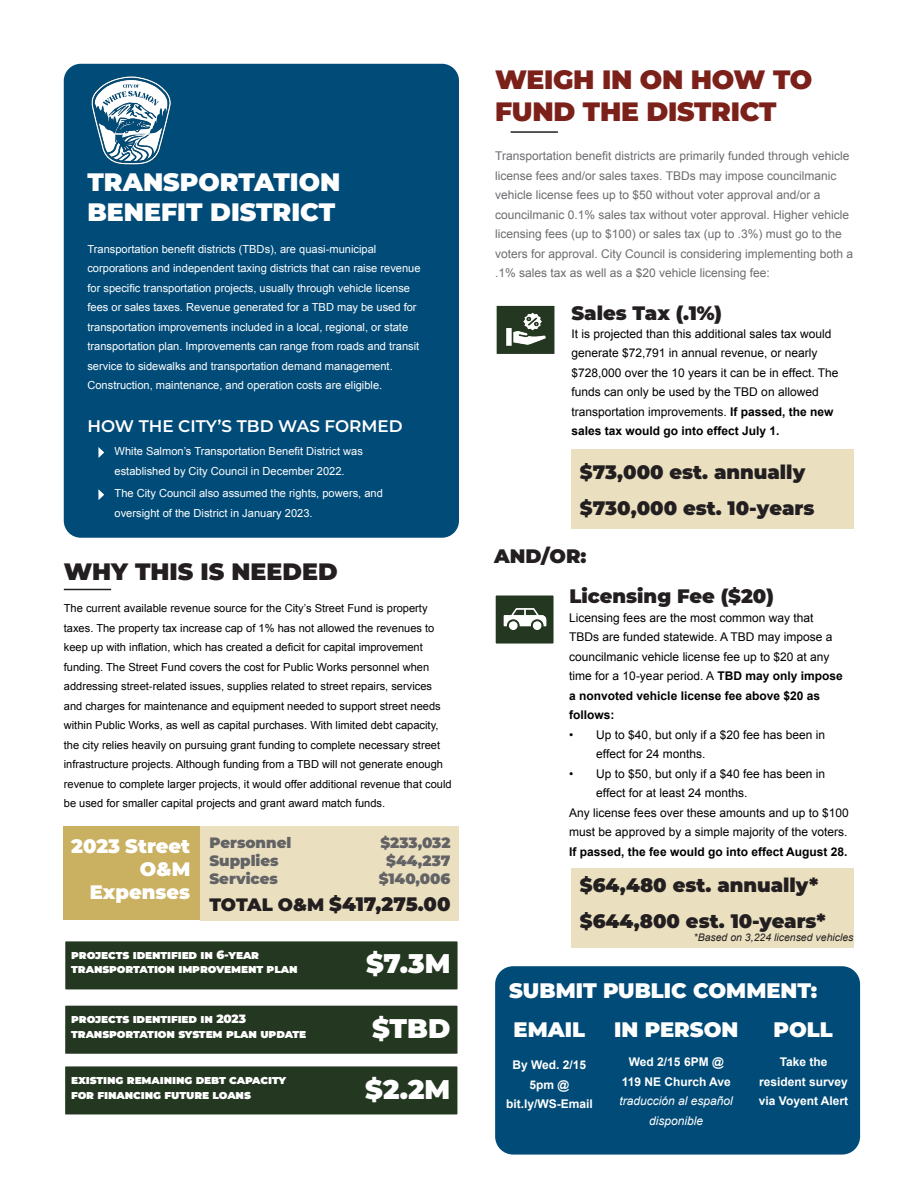
<style>
.page{position:relative;width:918px;height:1188px;background:#fff}
.page>*{position:absolute;margin:0;border:0;box-sizing:border-box;transform-origin:0 0}
.t1{font:900 27px "Montserrat";color:#fff}
.Paragraph_Style_6{font:900 26.55px/31.8px "Montserrat";letter-spacing:-.01em;color:#7c201a}
.Paragraph_Style_12{font:900 25.2px "Montserrat";color:#fff}
.Paragraph_Style_6-2{font:900 23.7px "Montserrat";color:#231f20}
.Paragraph_Style_12-2{font:900 21px "Montserrat";color:#fff}
.Paragraph_Style_14{font:900 19.5px "Montserrat";color:#231f20}
.Paragraph_Style_14-2{font:900 19.5px/23.4px "Montserrat";color:#fff;text-align:right}
.Paragraph_Style_9{font:600 16.8px "Montserrat";color:#fff}
.Paragraph_Style_14-3{font:900 15px "Montserrat";color:#636366}
.Paragraph_Style_7{font:12px/19.5px "Arial";color:#000}
.Paragraph_Style_7-2{font:12px/19.5px "Arial";color:#6c6d70}
.Paragraph_Style_14-4{font:900 12px/14.4px "Montserrat";letter-spacing:-.01em;color:#fff}
.Paragraph_Style_7-3{font:700 12px/19.5px "Arial";color:#fff;text-align:center}
.Paragraph_Style_7-4{font:italic 12px/19.5px "Arial";color:#fff;text-align:center}
.Paragraph_Style_7-5{font:11.1px/19.5px "Arial";color:#000}
.Paragraph_Style_11{font:11.1px/19.5px "Arial";color:#fff}
.Paragraph_Style_14-5{font:italic 10.5px "Arial";color:#231f20}
.s1{font-size:18px}
.s2{font-weight:700}
.s3{font-weight:700;font-style:normal}
</style>
<div class="page">
<div style="left:495px;top:966px;width:365px;height:189px;background:#004b78;border-radius:18px"></div>
<div style="left:64px;top:64px;width:395px;height:474px;background:#004b78;border-radius:17px"></div>
<svg style="left:98px;top:489px;width:6px;height:11px"></svg>
<hr style="left:511px;top:131px;width:47px;height:2px;background:#231f20">
<hr style="left:64px;top:589px;width:47px;height:1px;background:#231f20">
<div style="left:494px;top:594px;width:61px;height:51px;background:#243821;border:2px solid #fff"></div>
<div style="left:495px;top:304px;width:61px;height:51px;background:#243821;border:2px solid #fff"></div>
<img style="left:91px;top:76px;width:80px;height:89px">
<svg style="left:98px;top:447px;width:6px;height:11px"></svg>
<img style="left:506px;top:312px;width:40px;height:34px">
<img style="left:503px;top:608px;width:44px;height:22px">
<div style="left:571px;top:449px;width:283px;height:80px;background:#eae0c0"></div>
<div style="left:572px;top:868px;width:282px;height:79px;background:#eae0c0"></div>
<div style="left:64px;top:827px;width:137px;height:93px;background:#cab161"></div>
<div style="left:201px;top:826px;width:258px;height:94px;background:#eae0c0"></div>
<div style="left:64px;top:940px;width:395px;height:51px;background:#243821;border:2px solid #fff"></div>
<div style="left:64px;top:1004px;width:395px;height:51px;background:#243821;border:2px solid #fff"></div>
<div style="left:64px;top:1065px;width:395px;height:51px;background:#243821;border:2px solid #fff"></div>
<p class="Paragraph_Style_12" style="left:87px;top:163px;width:254px">TRANSPORTATION</p>
<p class="Paragraph_Style_12" style="left:87px;top:193px;width:249px">BENEFIT DISTRICT</p>
<p class="Paragraph_Style_11" style="left:87px;top:239px;width:335px">Transportation benefit districts (TBDs), are quasi-municipal corporations and independent taxing districts that can raise revenue for specific transportation projects, usually through vehicle license fees or sales taxes. Revenue generated for a TBD may be used for transportation improvements included in a local, regional, or state transportation plan. Improvements can range from roads and transit service to sidewalks and transportation demand management.<br>Construction, maintenance, and operation costs are eligible.</p>
<p class="Paragraph_Style_9" style="left:87px;top:414px;width:317px">HOW THE CITY’S TBD WAS FORMED</p>
<p class="Paragraph_Style_11" style="left:115px;top:442px;width:250px">White Salmon’s Transportation Benefit District was established by City Council in December 2022.</p>
<p class="Paragraph_Style_11" style="left:115px;top:484px;width:270px">The City Council also assumed the rights, powers, and oversight of the District in January 2023.</p>
<p class="Paragraph_Style_6-2" style="left:64px;top:554px;width:275px">WHY THIS IS NEEDED</p>
<p class="Paragraph_Style_7-5" style="left:64px;top:599px;width:389px">The current available revenue source for the City’s Street Fund is property taxes. The property tax increase cap of 1% has not allowed the revenues to keep up with inflation, which has created a deficit for capital improvement funding. The Street Fund covers the cost for Public Works personnel when addressing street-related issues, supplies related to street repairs, services and charges for maintenance and equipment needed to support street needs within Public Works, as well as capital purchases. With limited debt capacity, the city relies heavily on pursuing grant funding to complete necessary street infrastructure projects. Although funding from a TBD will not generate enough revenue to complete larger projects, it would offer additional revenue that could be used for smaller capital projects and grant award match funds.</p>
<p class="Paragraph_Style_14-2" style="left:71px;top:833px;width:121px">2023 Street<br>O&amp;M<br>Expenses</p>
<p class="Paragraph_Style_14-3" style="left:209px;top:832px;width:84px">Personnel</p>
<p class="Paragraph_Style_14-3" style="left:380px;top:832px;width:72px">$233,032</p>
<p class="Paragraph_Style_14-3" style="left:209px;top:850px;width:71px">Supplies</p>
<p class="Paragraph_Style_14-3" style="left:386px;top:850px;width:66px">$44,237</p>
<p class="Paragraph_Style_14-3" style="left:209px;top:868px;width:70px">Services</p>
<p class="Paragraph_Style_14-3" style="left:379px;top:868px;width:73px">$140,006</p>
<p class="Paragraph_Style_14" style="left:209px;top:890px;width:243px"><span class="s1">TOTAL O&amp;M</span> $417,275.00</p>
<p class="Paragraph_Style_14-4" style="left:71px;top:947px;width:190px">projects identified in 6-year</p>
<p class="Paragraph_Style_14-4" style="left:71px;top:961px;width:228px">transportation improvement plan</p>
<p class="t1" style="left:366px;top:944px;width:86px">$7.3M</p>
<p class="Paragraph_Style_14-4" style="left:71px;top:1011px;width:237px">projects identified in 2023 transportation system plan update</p>
<p class="t1" style="left:372px;top:1008px;width:80px">$TBD</p>
<p class="Paragraph_Style_14-4" style="left:71px;top:1072px;width:217px">existing remaining debt capacity for financing future loans</p>
<p class="t1" style="left:365px;top:1069px;width:87px">$2.2M</p>
<p class="Paragraph_Style_6" style="left:495px;top:62px;width:319px">WEIGH IN ON HOW TO<br>FUND THE DISTRICT</p>
<p class="Paragraph_Style_7-2" style="left:495px;top:146px;width:360px">Transportation benefit districts are primarily funded through vehicle license fees and/or sales taxes. TBDs may impose councilmanic vehicle license fees up to $50 without voter approval and/or a councilmanic 0.1% sales tax without voter approval. Higher vehicle licensing fees (up to $100) or sales tax (up to .3%) must go to the voters for approval. City Council is considering implementing both a .1% sales tax as well as a $20 vehicle licensing fee:</p>
<p class="Paragraph_Style_14" style="left:571px;top:298px;width:152px">Sales Tax (.1%)</p>
<p class="Paragraph_Style_7" style="left:571px;top:324px;width:269px">It is projected than this additional sales tax would generate $72,791 in annual revenue, or nearly $728,000 over the 10 years it can be in effect. The funds can only be used by the TBD on allowed transportation improvements. <span class="s2">If passed, the new sales tax would go into effect July 1.</span></p>
<p class="Paragraph_Style_14" style="left:580px;top:458px;width:227px">$73,000 est. annually</p>
<p class="Paragraph_Style_14" style="left:580px;top:494px;width:236px">$730,000 est. 10-years</p>
<p class="Paragraph_Style_14" style="left:494px;top:541px;width:94px">AND/OR:</p>
<p class="Paragraph_Style_14" style="left:569px;top:581px;width:206px">Licensing Fee ($20)</p>
<p class="Paragraph_Style_7" style="left:569px;top:608px;width:275px">Licensing fees are the most common way that TBDs are funded statewide. A TBD may impose a councilmanic vehicle license fee up to $20 at any time for a 10-year period. A <span class="s2">TBD may only impose a nonvoted vehicle license fee above $20 as follows:</span></p>
<p class="Paragraph_Style_7" style="left:596px;top:725px;width:230px;text-indent:-27px">• Up to $40, but only if a $20 fee has been in effect for 24 months.</p>
<p class="Paragraph_Style_7" style="left:596px;top:764px;width:230px;text-indent:-27px">• Up to $50, but only if a $40 fee has been in effect for at least 24 months.</p>
<p class="Paragraph_Style_7" style="left:569px;top:803px;width:281px;text-align:justify">Any license fees over these amounts and up to $100 must be approved by a simple majority of the voters.<br><span class="s2">If passed, the fee would go into effect August 28.</span></p>
<p class="Paragraph_Style_14" style="left:580px;top:871px;width:240px">$64,480 est. annually*</p>
<p class="Paragraph_Style_14" style="left:580px;top:907px;width:247px">$644,800 est. 10-years*</p>
<p class="Paragraph_Style_14-5" style="left:694px;top:931px;width:161px">*Based on 3,224 licensed vehicles</p>
<p class="Paragraph_Style_12-2" style="left:509px;top:975px;width:310px">SUBMIT PUBLIC COMMENT:</p>
<p class="Paragraph_Style_12-2" style="left:514px;top:1014px;width:73px">EMAIL</p>
<p class="Paragraph_Style_12-2" style="left:614px;top:1014px;width:126px">IN PERSON</p>
<p class="Paragraph_Style_12-2" style="left:774px;top:1014px;width:61px">POLL</p>
<p class="Paragraph_Style_7-3" style="left:512px;top:1056px;width:75px">By Wed. 2/15<br>5pm @</p>
<p class="Paragraph_Style_7-3" style="left:506px;top:1095px;width:88px">bit.ly/WS-Email</p>
<p class="Paragraph_Style_7-4" style="left:620px;top:1053px;width:115px"><span class="s3">Wed 2/15 6PM @<br>119 NE Church Ave </span>traducción al español disponible</p>
<p class="Paragraph_Style_7-3" style="left:759px;top:1053px;width:91px">Take the resident survey via Voyent Alert</p>
</div>
